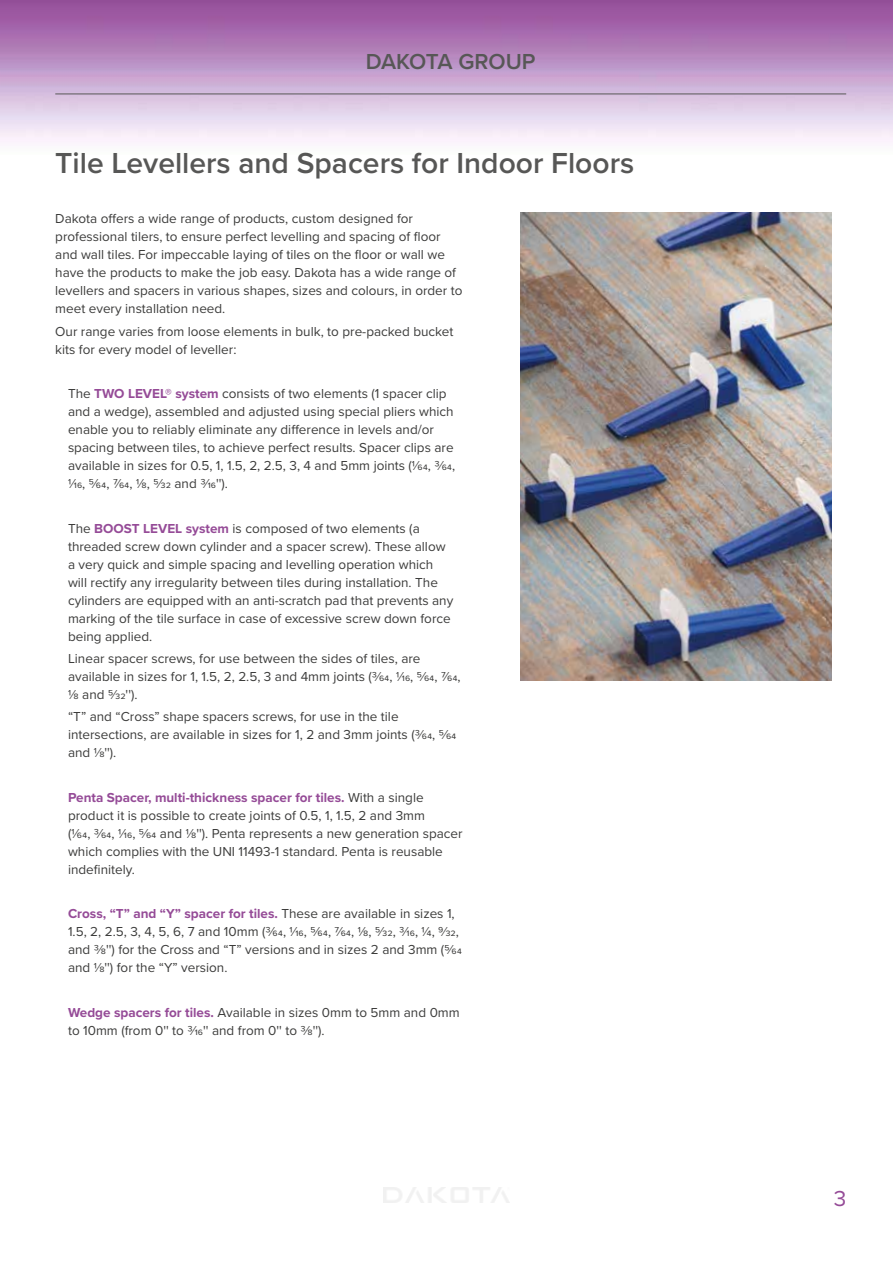
<style>
.page{position:relative;width:893px;height:1263px;background:#fff}
.page>*{position:absolute;margin:0;border:0;box-sizing:border-box;transform-origin:0 0}
.t1{font:600 30px "Proxima Nova";color:#575756}
.t2{font:600 22.5px "Proxima Nova";color:#575756}
.t3{font:22.5px "Proxima Nova";color:#954b97}
.t4{font:13.5px/18px "Proxima Nova";color:#3c3c3b}
.s1{font-weight:700;color:#954b97}
</style>
<div class="page">
<img style="left:0;top:0;width:893px;height:242px">
<hr style="left:55px;top:94px;width:791px;height:1px;background:#575756">
<img style="left:521px;top:213px;width:310px;height:467px">
<h2 class="t2" style="left:366px;top:45px;width:171px">DAKOTA GROUP</h2>
<h1 class="t1" style="left:55px;top:140px;width:580px">Tile Levellers and Spacers for Indoor Floors</h1>
<p class="t4" style="left:55px;top:209px;width:409px">Dakota offers a wide range of products, custom designed for professional tilers, to ensure perfect levelling and spacing of floor and wall tiles. For impeccable laying of tiles on the floor or wall we have the products to make the job easy. Dakota has a wide range of levellers and spacers in various shapes, sizes and colours, in order to meet every installation need.</p>
<p class="t4" style="left:55px;top:321px;width:400px">Our range varies from loose elements in bulk, to pre-packed bucket kits for every model of leveller:</p>
<p class="t4" style="left:68px;top:384px;width:389px">The <span class="s1">TWO LEVEL® system</span> consists of two elements (1 spacer clip and a wedge), assembled and adjusted using special pliers which enable you to reliably eliminate any difference in levels and/or spacing between tiles, to achieve perfect results. Spacer clips are available in sizes for 0.5, 1, 1.5, 2, 2.5, 3, 4 and 5mm joints (1/64, 3/64, 1/16, 5/64, 7/64, 1/8, 5/32 and 3/16'').</p>
<p class="t4" style="left:68px;top:518px;width:387px">The <span class="s1">BOOST LEVEL system</span> is composed of two elements (a threaded screw down cylinder and a spacer screw). These allow a very quick and simple spacing and levelling operation which will rectify any irregularity between tiles during installation. The cylinders are equipped with an anti-scratch pad that prevents any marking of the tile surface in case of excessive screw down force being applied.</p>
<p class="t4" style="left:68px;top:649px;width:394px">Linear spacer screws, for use between the sides of tiles, are available in sizes for 1, 1.5, 2, 2.5, 3 and 4mm joints (3/64, 1/16, 5/64, 7/64,<br>1/8 and 5/32'').</p>
<p class="t4" style="left:68px;top:707px;width:390px">“T” and “Cross” shape spacers screws, for use in the tile intersections, are available in sizes for 1, 2 and 3mm joints (3/64, 5/64 and 1/8'').</p>
<p class="t4" style="left:68px;top:787px;width:396px"><span class="s1">Penta Spacer, multi-thickness spacer for tiles.</span> With a single product it is possible to create joints of 0.5, 1, 1.5, 2 and 3mm<br>(1/64, 3/64, 1/16, 5/64 and 1/8''). Penta represents a new generation spacer which complies with the UNI 11493-1 standard. Penta is reusable indefinitely.</p>
<p class="t4" style="left:68px;top:904px;width:395px"><span class="s1">Cross, “T” and “Y” spacer for tiles.</span> These are available in sizes 1, 1.5, 2, 2.5, 3, 4, 5, 6, 7 and 10mm (3/64, 1/16, 5/64, 7/64, 1/8, 5/32, 3/16, 1/4, 9/32, and 3/8'') for the Cross and “T” versions and in sizes 2 and 3mm (5/64 and 1/8'') for the “Y” version.</p>
<p class="t4" style="left:68px;top:1002px;width:393px"><span class="s1">Wedge spacers for tiles.</span> Available in sizes 0mm to 5mm and 0mm to 10mm (from 0'' to 3/16'' and from 0'' to 3/8'').</p>
<h2 class="t3" style="left:834px;top:1182px;width:14px">3</h2>
</div>
